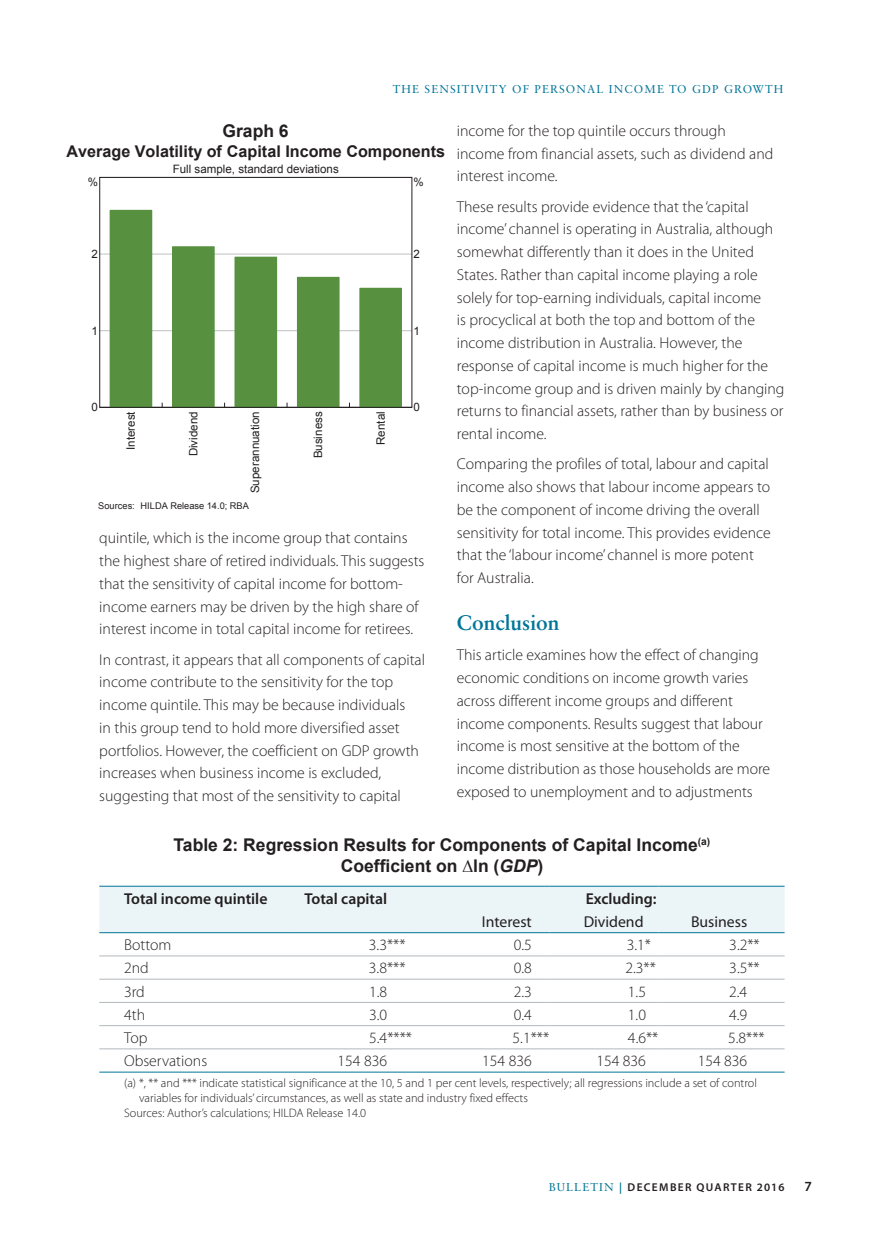
<style>
.page{position:relative;width:874px;height:1241px;background:#fff}
.page>*{position:absolute;margin:0;border:0;box-sizing:border-box;transform-origin:0 0}
.t1{font:700 21px "Sabon LT Std";color:#007598}
.t2{font:700 17.5px/21px "Arial";color:#231f20;text-align:center}
.t3{font:700 16.1px "Arial";color:#231f20}
.t4{font:300 15.75px/22.8px "Myriad Pro";color:#231f20}
.t5{font:600 15.75px "Myriad Pro";color:#231f20}
.t6{font:15.75px "Myriad Pro";color:#231f20}
.t7{font:600 14px "Myriad Pro";color:#231f20}
.t8{font:300 12.25px "Myriad Pro";color:#231f20}
.t9{font:11.55px "Arial";color:#231f20}
.t10{font:11.38px "Sabon LT Std";letter-spacing:.1em;color:#007598}
.t11{font:600 11.38px "Myriad Pro";letter-spacing:.12em;color:#231f20}
.t12{font:9.28px "Arial";color:#231f20}
.s1{font-style:italic}
.s2{font-family:"Sabon LT Std";font-weight:400;color:#007598}
.s3{color:#007598}
</style>
<div class="page">
<hr style="left:100px;top:407px;width:311px;height:1px;background:#231f20">
<hr style="left:100px;top:330px;width:311px;height:1px;background:#bec0c1">
<hr style="left:100px;top:254px;width:311px;height:1px;background:#bec0c1">
<div style="left:110px;top:210px;width:42px;height:197px;background:#579140"></div>
<div style="left:172px;top:247px;width:42px;height:160px;background:#579140"></div>
<div style="left:235px;top:257px;width:41px;height:150px;background:#579140"></div>
<div style="left:297px;top:277px;width:42px;height:130px;background:#579140"></div>
<div style="left:360px;top:288px;width:41px;height:119px;background:#579140"></div>
<div style="left:359px;top:288px;width:42px;height:119px;border:1px solid #579140"></div>
<div style="left:99px;top:177px;width:313px;height:230px;border:1px solid #231f20"></div>
<div style="left:99px;top:886px;width:685px;height:46px;background:#ebf5f8"></div>
<hr style="left:99px;top:885px;width:189px;height:1px;background:#007598">
<hr style="left:288px;top:885px;width:124px;height:1px;background:#007598">
<hr style="left:412px;top:885px;width:137px;height:1px;background:#007598">
<hr style="left:549px;top:885px;width:109px;height:1px;background:#007598">
<hr style="left:658px;top:885px;width:126px;height:1px;background:#007598">
<hr style="left:99px;top:932px;width:189px;height:1px;background:#007598">
<hr style="left:288px;top:932px;width:124px;height:1px;background:#007598">
<hr style="left:412px;top:932px;width:137px;height:1px;background:#007598">
<hr style="left:549px;top:932px;width:109px;height:1px;background:#007598">
<hr style="left:658px;top:932px;width:126px;height:1px;background:#007598">
<hr style="left:99px;top:955px;width:189px;height:1px;background:#b2b7bb">
<hr style="left:288px;top:955px;width:124px;height:1px;background:#b2b7bb">
<hr style="left:412px;top:955px;width:137px;height:1px;background:#b2b7bb">
<hr style="left:549px;top:955px;width:109px;height:1px;background:#b2b7bb">
<hr style="left:658px;top:955px;width:126px;height:1px;background:#b2b7bb">
<hr style="left:99px;top:978px;width:189px;height:1px;background:#b2b7bb">
<hr style="left:288px;top:978px;width:124px;height:1px;background:#b2b7bb">
<hr style="left:412px;top:978px;width:137px;height:1px;background:#b2b7bb">
<hr style="left:549px;top:978px;width:109px;height:1px;background:#b2b7bb">
<hr style="left:658px;top:978px;width:126px;height:1px;background:#b2b7bb">
<hr style="left:99px;top:1001px;width:189px;height:1px;background:#b2b7bb">
<hr style="left:288px;top:1001px;width:124px;height:1px;background:#b2b7bb">
<hr style="left:412px;top:1001px;width:137px;height:1px;background:#b2b7bb">
<hr style="left:549px;top:1001px;width:109px;height:1px;background:#b2b7bb">
<hr style="left:658px;top:1001px;width:126px;height:1px;background:#b2b7bb">
<hr style="left:99px;top:1025px;width:189px;height:1px;background:#b2b7bb">
<hr style="left:288px;top:1025px;width:124px;height:1px;background:#b2b7bb">
<hr style="left:412px;top:1025px;width:137px;height:1px;background:#b2b7bb">
<hr style="left:549px;top:1025px;width:109px;height:1px;background:#b2b7bb">
<hr style="left:658px;top:1025px;width:126px;height:1px;background:#b2b7bb">
<hr style="left:99px;top:1048px;width:189px;height:1px;background:#b2b7bb">
<hr style="left:288px;top:1048px;width:124px;height:1px;background:#b2b7bb">
<hr style="left:412px;top:1048px;width:137px;height:1px;background:#b2b7bb">
<hr style="left:549px;top:1048px;width:109px;height:1px;background:#b2b7bb">
<hr style="left:658px;top:1048px;width:126px;height:1px;background:#b2b7bb">
<hr style="left:99px;top:1071px;width:189px;height:1px;background:#007598">
<hr style="left:288px;top:1071px;width:124px;height:1px;background:#007598">
<hr style="left:412px;top:1071px;width:137px;height:1px;background:#007598">
<hr style="left:549px;top:1071px;width:109px;height:1px;background:#007598">
<hr style="left:658px;top:1071px;width:126px;height:1px;background:#007598">
<p class="t10" style="left:392px;top:82px;width:392px">THE SENSITIVITY OF PERSONAL INCOME TO GDP GROWTH</p>
<p class="t4" style="left:456px;top:119px;width:318px">income for the top quintile occurs through income from financial assets, such as dividend and interest income.</p>
<p class="t4" style="left:456px;top:195px;width:329px">These results provide evidence that the ‘capital income’ channel is operating in Australia, although somewhat differently than it does in the United States. Rather than capital income playing a role solely for top-earning individuals, capital income<br>is procyclical at both the top and bottom of the income distribution in Australia. However, the response of capital income is much higher for the top-income group and is driven mainly by changing returns to financial assets, rather than by business or rental income.</p>
<p class="t4" style="left:456px;top:452px;width:315px">Comparing the profiles of total, labour and capital income also shows that labour income appears to be the component of income driving the overall sensitivity for total income. This provides evidence that the ‘labour income’ channel is more potent for Australia.</p>
<h1 class="t1" style="left:456px;top:609px;width:104px">Conclusion</h1>
<p class="t4" style="left:456px;top:643px;width:315px">This article examines how the effect of changing economic conditions on income growth varies across different income groups and different income components. Results suggest that labour income is most sensitive at the bottom of the income distribution as those households are more exposed to unemployment and to adjustments</p>
<p class="t2" style="left:222px;top:121px;width:68px">Graph 6</p>
<p class="t3" style="left:66px;top:141px;width:380px">Average Volatility of Capital Income Components</p>
<p class="t9" style="left:173px;top:161px;width:167px">Full sample, standard deviations</p>
<p class="t9" style="left:88px;top:175px;width:12px">%</p>
<p class="t9" style="left:413px;top:175px;width:12px">%</p>
<p class="t9" style="left:91px;top:246px;width:8px">2</p>
<p class="t9" style="left:413px;top:246px;width:8px">2</p>
<p class="t9" style="left:91px;top:323px;width:8px">1</p>
<p class="t9" style="left:413px;top:323px;width:8px">1</p>
<p class="t9" style="left:91px;top:399px;width:8px">0</p>
<p class="t9" style="left:413px;top:399px;width:8px">0</p>
<p class="t9" style="left:123px;top:450px;width:40px;rotate:-90deg">Interest</p>
<p class="t9" style="left:186px;top:456px;width:47px;rotate:-90deg">Dividend</p>
<p class="t9" style="left:247px;top:493px;width:83px;rotate:-90deg">Superannuation</p>
<p class="t9" style="left:310px;top:458px;width:49px;rotate:-90deg">Business</p>
<p class="t9" style="left:373px;top:445px;width:35px;rotate:-90deg">Rental</p>
<p class="t12" style="left:98px;top:499px;width:152px">Sources: HILDA Release 14.0; RBA</p>
<p class="t4" style="left:99px;top:526px;width:326px">quintile, which is the income group that contains the highest share of retired individuals. This suggests that the sensitivity of capital income for bottom&shy;income earners may be driven by the high share of interest income in total capital income for retirees.</p>
<p class="t4" style="left:99px;top:647px;width:327px">In contrast, it appears that all components of capital income contribute to the sensitivity for the top income quintile. This may be because individuals<br>in this group tend to hold more diversified asset portfolios. However, the coefficient on GDP growth increases when business income is excluded, suggesting that most of the sensitivity to capital</p>
<p class="t2" style="left:173px;top:834px;width:538px">Table 2: Regression Results for Components of Capital Income<sup>(a)<br></sup>Coefficient on ∆ln (<span class="s1">GDP</span>)</p>
<p class="t5" style="left:124px;top:888px;width:145px">Total income quintile</p>
<p class="t5" style="left:304px;top:888px;width:84px">Total capital</p>
<p class="t5" style="left:585px;top:888px;width:72px">Excluding:</p>
<p class="t6" style="left:481px;top:911px;width:51px">Interest</p>
<p class="t6" style="left:583px;top:911px;width:61px">Dividend</p>
<p class="t6" style="left:690px;top:911px;width:58px">Business</p>
<p class="t4" style="left:124px;top:933px;width:49px">Bottom</p>
<p class="t4" style="left:369px;top:933px;width:38px">3.3***</p>
<p class="t4" style="left:513px;top:933px;width:20px">0.5</p>
<p class="t4" style="left:626px;top:933px;width:26px">3.1*</p>
<p class="t4" style="left:729px;top:933px;width:32px">3.2**</p>
<p class="t4" style="left:124px;top:956px;width:26px">2nd</p>
<p class="t4" style="left:369px;top:956px;width:38px">3.8***</p>
<p class="t4" style="left:513px;top:956px;width:20px">0.8</p>
<p class="t4" style="left:625px;top:956px;width:32px">2.3**</p>
<p class="t4" style="left:729px;top:956px;width:32px">3.5**</p>
<p class="t4" style="left:124px;top:979px;width:22px">3rd</p>
<p class="t4" style="left:369px;top:979px;width:20px">1.8</p>
<p class="t4" style="left:513px;top:979px;width:20px">2.3</p>
<p class="t4" style="left:627px;top:979px;width:20px">1.5</p>
<p class="t4" style="left:728px;top:979px;width:20px">2.4</p>
<p class="t4" style="left:124px;top:1002px;width:22px">4th</p>
<p class="t4" style="left:369px;top:1002px;width:20px">3.0</p>
<p class="t4" style="left:513px;top:1002px;width:20px">0.4</p>
<p class="t4" style="left:627px;top:1002px;width:20px">1.0</p>
<p class="t4" style="left:728px;top:1002px;width:20px">4.9</p>
<p class="t4" style="left:124px;top:1026px;width:25px">Top</p>
<p class="t4" style="left:369px;top:1026px;width:44px">5.4****</p>
<p class="t4" style="left:512px;top:1026px;width:38px">5.1***</p>
<p class="t4" style="left:627px;top:1026px;width:32px">4.6**</p>
<p class="t4" style="left:727px;top:1026px;width:38px">5.8***</p>
<p class="t4" style="left:124px;top:1049px;width:85px">Observations</p>
<p class="t4" style="left:337px;top:1049px;width:51px">154 836</p>
<p class="t4" style="left:482px;top:1049px;width:51px">154 836</p>
<p class="t4" style="left:596px;top:1049px;width:51px">154 836</p>
<p class="t4" style="left:697px;top:1049px;width:51px">154 836</p>
<p class="t8" style="left:124px;top:1075px;width:634px">(a) *, ** and *** indicate statistical significance at the 10, 5 and 1 per cent levels, respectively; all regressions include a set of control</p>
<p class="t8" style="left:139px;top:1090px;width:390px">variables for individuals’ circumstances, as well as state and industry fixed effects</p>
<p class="t8" style="left:124px;top:1105px;width:243px">Sources: Author’s calculations; HILDA Release 14.0</p>
<p class="t11" style="left:548px;top:1179px;width:237px"><span class="s2">BULLETIN</span> <span class="s3">|</span> DECEMBER QUARTER 2016</p>
<p class="t7" style="left:804px;top:1177px;width:9px">7</p>
</div>
